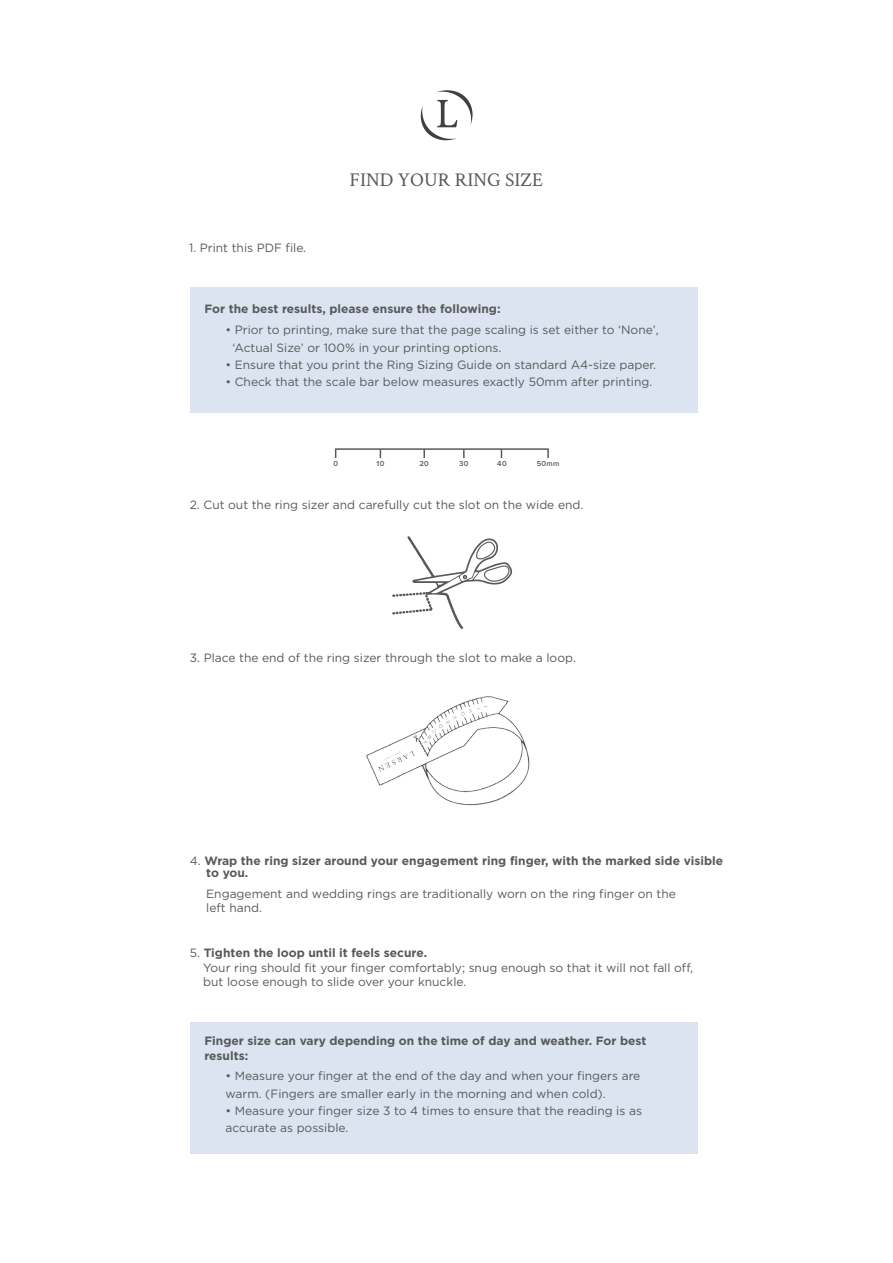
<style>
.page{position:relative;width:893px;height:1263px;background:#fff}
.page>*{position:absolute;margin:0;border:0;box-sizing:border-box;transform-origin:0 0}
.t1{font:19.5px "Crimson Text";color:#58595b}
.t2{font:12px/17.4px "Gotham";color:#58595b}
.t3{font:700 12px/14.4px "Gotham";color:#58595b}
.t4{font:600 7.5px "Proxima Nova";letter-spacing:.045em;color:#58595b}
.s1{font-weight:400}
</style>
<div class="page">
<div style="left:191px;top:287px;width:507px;height:126px;background:#dbe4f0"></div>
<div style="left:191px;top:1022px;width:507px;height:132px;background:#dbe4f0"></div>
<hr style="left:335px;top:448px;width:214px;height:2px;background:#58595b">
<svg style="left:423px;top:449px;width:2px;height:9px"></svg>
<svg style="left:547px;top:449px;width:2px;height:9px"></svg>
<img style="left:366px;top:696px;width:164px;height:110px">
<svg style="left:392px;top:536px;width:121px;height:93px"></svg>
<svg style="left:420px;top:90px;width:53px;height:51px"></svg>
<p class="t2" style="left:189px;top:238px;width:119px">1. Print this PDF file.</p>
<h1 class="t1" style="left:349px;top:166px;width:195px">FIND YOUR RING SIZE</h1>
<p class="t3" style="left:204px;top:301px;width:298px">For the best results, please ensure the following:</p>
<p class="t2" style="left:233px;top:321px;width:427px;text-indent:-7px">• Prior to printing, make sure that the page scaling is set either to ‘None’, ‘Actual Size’ or 100% in your printing options.</p>
<p class="t2" style="left:225px;top:356px;width:432px">• Ensure that you print the Ring Sizing Guide on standard A4-size paper.</p>
<p class="t2" style="left:225px;top:373px;width:428px">• Check that the scale bar below measures exactly 50mm after printing.</p>
<p class="t4" style="left:333px;top:459px;width:6px">0</p>
<p class="t4" style="left:376px;top:459px;width:9px">10</p>
<p class="t4" style="left:419px;top:459px;width:11px">20</p>
<p class="t4" style="left:459px;top:459px;width:11px">30</p>
<p class="t4" style="left:497px;top:459px;width:11px">40</p>
<p class="t4" style="left:537px;top:459px;width:24px">50mm</p>
<p class="t2" style="left:190px;top:496px;width:395px">2. Cut out the ring sizer and carefully cut the slot on the wide end.</p>
<p class="t2" style="left:190px;top:649px;width:388px">3. Place the end of the ring sizer through the slot to make a loop.</p>
<p class="t3" style="left:190px;top:853px;width:535px"><span class="s1">4.</span> Wrap the ring sizer around your engagement ring finger, with the marked side visible</p>
<p class="t3" style="left:206px;top:865px;width:44px">to you.</p>
<p class="t2" style="left:206px;top:886px;width:471px;line-height:14.4px">Engagement and wedding rings are traditionally worn on the ring finger on the left hand.</p>
<p class="t3" style="left:190px;top:945px;width:239px"><span class="s1">5.</span> Tighten the loop until it feels secure.</p>
<p class="t2" style="left:203px;top:960px;width:491px;line-height:14.4px">Your ring should fit your finger comfortably; snug enough so that it will not fall off, but loose enough to slide over your knuckle.</p>
<p class="t3" style="left:204px;top:1033px;width:443px">Finger size can vary depending on the time of day and weather. For best results:</p>
<p class="t2" style="left:225px;top:1067px;width:416px">• Measure your finger at the end of the day and when your fingers are warm. (Fingers are smaller early in the morning and when cold).</p>
<p class="t2" style="left:225px;top:1102px;width:418px">• Measure your finger size 3 to 4 times to ensure that the reading is as accurate as possible.</p>
</div>
